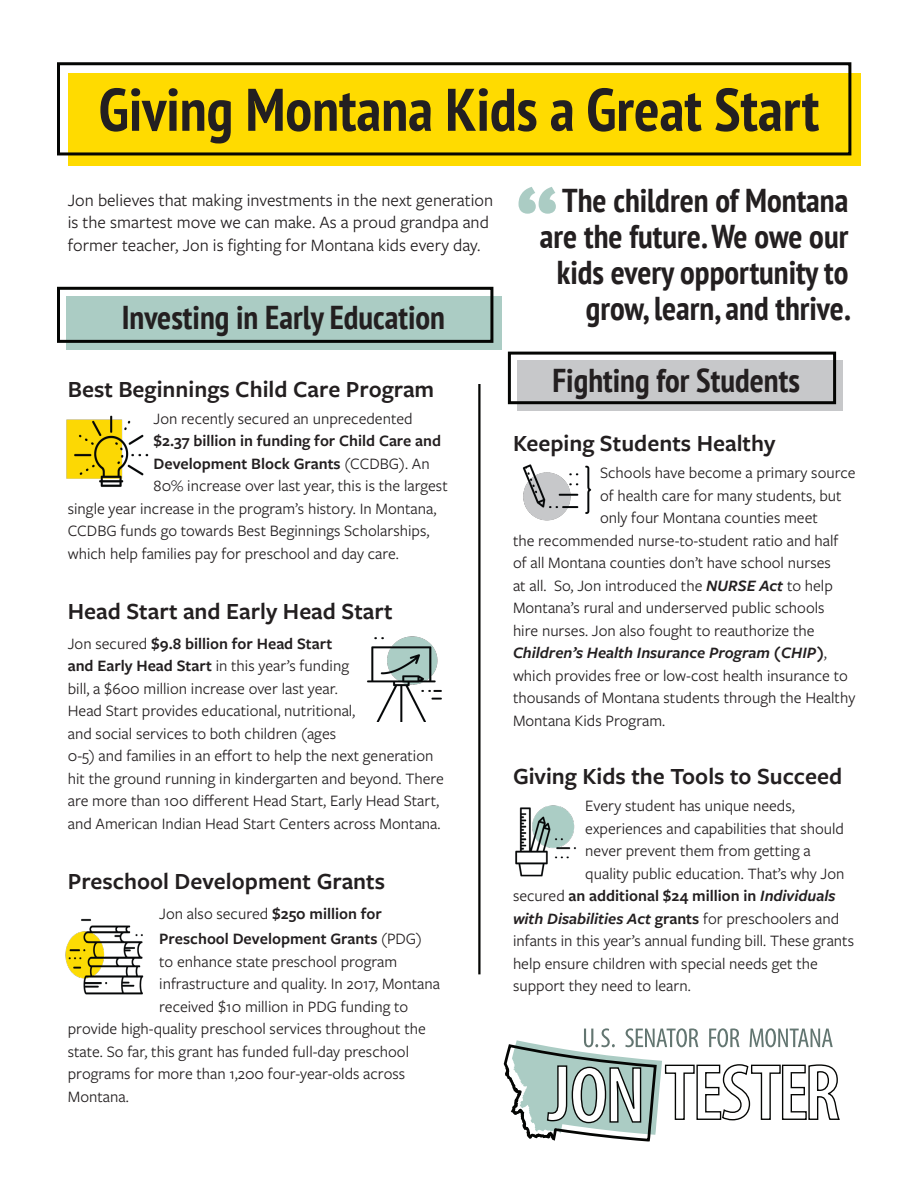
<style>
.page{position:relative;width:918px;height:1188px;background:#fff}
.page>*{position:absolute;margin:0;border:0;box-sizing:border-box;transform-origin:0 0}
.t1{font:700 108px "PT Sans Caption";color:#abccc4}
.t2{font:700 condensed 60px "PT Sans";color:#231f20}
.t3{font:700 condensed 33px/36px "PT Sans";color:#231f20;text-align:right}
.t4{font:600 24px "Freight Sans Pro";color:#231f20}
.t5{font:18px/22.5px "Freight Sans Pro";color:#231f20}
.t6{font:16.5px/22.5px "Freight Sans Pro";color:#231f20}
.t7{font:600 16.5px/25.5px "Freight Sans Pro";color:#231f20}
.t8{font:italic 600 16.5px "Freight Sans Pro";color:#231f20}
.s1{font-weight:400}
.s2{font-weight:600}
.s3{font-weight:600;font-style:italic}
.s4{font-weight:400;font-style:normal}
.s5{font-style:italic}
.s6{font-style:normal}
</style>
<div class="page">
<div style="left:66px;top:296px;width:436px;height:54px;background:#abccc4"></div>
<div style="left:68px;top:73px;width:793px;height:93px;background:#ffdb00"></div>
<div style="left:57px;top:287px;width:436px;height:56px;border:3px solid #040503"></div>
<div style="left:57px;top:62px;width:794px;height:93px;border:3px solid #040503"></div>
<hr style="left:478px;top:384px;width:3px;height:590px;background:#040503">
<svg style="left:503px;top:1028px;width:337px;height:114px"></svg>
<img style="left:66px;top:415px;width:83px;height:72px">
<img style="left:515px;top:805px;width:61px;height:72px">
<img style="left:66px;top:918px;width:78px;height:77px">
<img style="left:367px;top:636px;width:75px;height:86px">
<img style="left:522px;top:464px;width:70px;height:57px">
<div style="left:517px;top:360px;width:326px;height:51px;background:#c7c8ca"></div>
<div style="left:508px;top:352px;width:328px;height:52px;border:3px solid #040503"></div>
<p class="t2" style="left:99px;top:70px;width:722px">Giving Montana Kids a Great Start</p>
<p class="t5" style="left:68px;top:188px;width:427px">Jon believes that making investments in the next generation is the smartest move we can make. As a proud grandpa and former teacher, Jon is fighting for Montana kids every day.</p>
<p class="t3" style="left:122px;top:299px;width:325px">Investing in Early Education</p>
<p class="t4" style="left:68px;top:373px;width:368px">Best Beginnings Child Care Program</p>
<p class="t6" style="left:154px;top:407px;width:260px">Jon recently secured an unprecedented</p>
<p class="t7" style="left:154px;top:428px;width:289px">$2.37 billion in funding for Child Care and</p>
<p class="t7" style="left:154px;top:450px;width:278px">Development Block Grants <span class="s1">(CCDBG). An</span></p>
<p class="t6" style="left:154px;top:474px;width:296px">80% increase over last year, this is the largest</p>
<p class="t6" style="left:68px;top:497px;width:370px">single year increase in the program’s history. In Montana,</p>
<p class="t6" style="left:68px;top:519px;width:363px">CCDBG funds go towards Best Beginnings Scholarships,</p>
<p class="t6" style="left:68px;top:542px;width:333px">which help families pay for preschool and day care.</p>
<p class="t4" style="left:68px;top:595px;width:326px">Head Start and Early Head Start</p>
<p class="t6" style="left:68px;top:632px;width:378px">Jon secured <span class="s2">$9.8 billion for Head Start<br>and Early Head Start</span> in this year’s funding<br>bill, a $600 million increase over last year.<br>Head Start provides educational, nutritional,<br>and social services to both children (ages<br>0-5) and families in an effort to help the next generation hit the ground running in kindergarten and beyond. There are more than 100 different Head Start, Early Head Start, and American Indian Head Start Centers across Montana.</p>
<p class="t4" style="left:68px;top:865px;width:319px">Preschool Development Grants</p>
<p class="t7" style="left:159px;top:900px;width:264px"><span class="s1">Jon also secured</span> $250 million for<br>Preschool Development Grants <span class="s1">(PDG)</span></p>
<p class="t6" style="left:159px;top:950px;width:239px">to enhance state preschool program</p>
<p class="t6" style="left:159px;top:972px;width:282px">infrastructure and quality. In 2017, Montana</p>
<p class="t6" style="left:159px;top:995px;width:251px">received $10 million in PDG funding to</p>
<p class="t6" style="left:68px;top:1017px;width:360px">provide high-quality preschool services throughout the</p>
<p class="t6" style="left:68px;top:1040px;width:343px">state. So far, this grant has funded full-day preschool</p>
<p class="t6" style="left:68px;top:1062px;width:339px">programs for more than 1,200 four-year-olds across</p>
<p class="t6" style="left:68px;top:1085px;width:62px">Montana.</p>
<p class="t1" style="left:514px;top:163px;width:48px">“</p>
<p class="t3" style="left:540px;top:182px;width:312px">The children of Montana are the future. We owe our kids every opportunity to grow, learn, and thrive.</p>
<p class="t3" style="left:552px;top:362px;width:249px">Fighting for Students</p>
<p class="t4" style="left:513px;top:427px;width:264px">Keeping Students Healthy</p>
<p class="t6" style="left:600px;top:461px;width:257px">Schools have become a primary source</p>
<p class="t6" style="left:600px;top:483px;width:243px">of health care for many students, but</p>
<p class="t6" style="left:600px;top:506px;width:219px">only four Montana counties meet</p>
<p class="t6" style="left:513px;top:528px;width:327px">the recommended nurse-to-student ratio and half</p>
<p class="t6" style="left:513px;top:551px;width:319px">of all Montana counties don’t have school nurses</p>
<p class="t6" style="left:513px;top:573px;width:321px">at all. So, Jon introduced the <span class="s3">NURSE Act</span> to help</p>
<p class="t6" style="left:513px;top:596px;width:313px">Montana’s rural and underserved public schools</p>
<p class="t6" style="left:513px;top:618px;width:303px">hire nurses. Jon also fought to reauthorize the</p>
<p class="t8" style="left:513px;top:642px;width:316px">Children’s Health Insurance Program (CHIP)<span class="s4">,</span></p>
<p class="t6" style="left:513px;top:663px;width:336px">which provides free or low-cost health insurance to</p>
<p class="t6" style="left:513px;top:686px;width:344px">thousands of Montana students through the Healthy</p>
<p class="t6" style="left:513px;top:708px;width:154px">Montana Kids Program.</p>
<p class="t4" style="left:513px;top:760px;width:331px">Giving Kids the Tools to Succeed</p>
<p class="t6" style="left:585px;top:794px;width:211px">Every student has unique needs,</p>
<p class="t6" style="left:585px;top:816px;width:260px">experiences and capabilities that should</p>
<p class="t6" style="left:585px;top:839px;width:227px">never prevent them from getting a</p>
<p class="t6" style="left:585px;top:861px;width:261px">quality public education. That’s why Jon</p>
<p class="t7" style="left:513px;top:882px;width:324px"><span class="s1">secured</span> an additional $24 million in <span class="s5">Individuals</span></p>
<p class="t8" style="left:513px;top:907px;width:328px">with Disabilities Act <span class="s6">grants</span> <span class="s4">for preschoolers and</span></p>
<p class="t6" style="left:513px;top:929px;width:343px">infants in this year’s annual funding bill. These grants</p>
<p class="t6" style="left:513px;top:951px;width:306px">help ensure children with special needs get the</p>
<p class="t6" style="left:513px;top:974px;width:179px">support they need to learn.</p>
</div>
